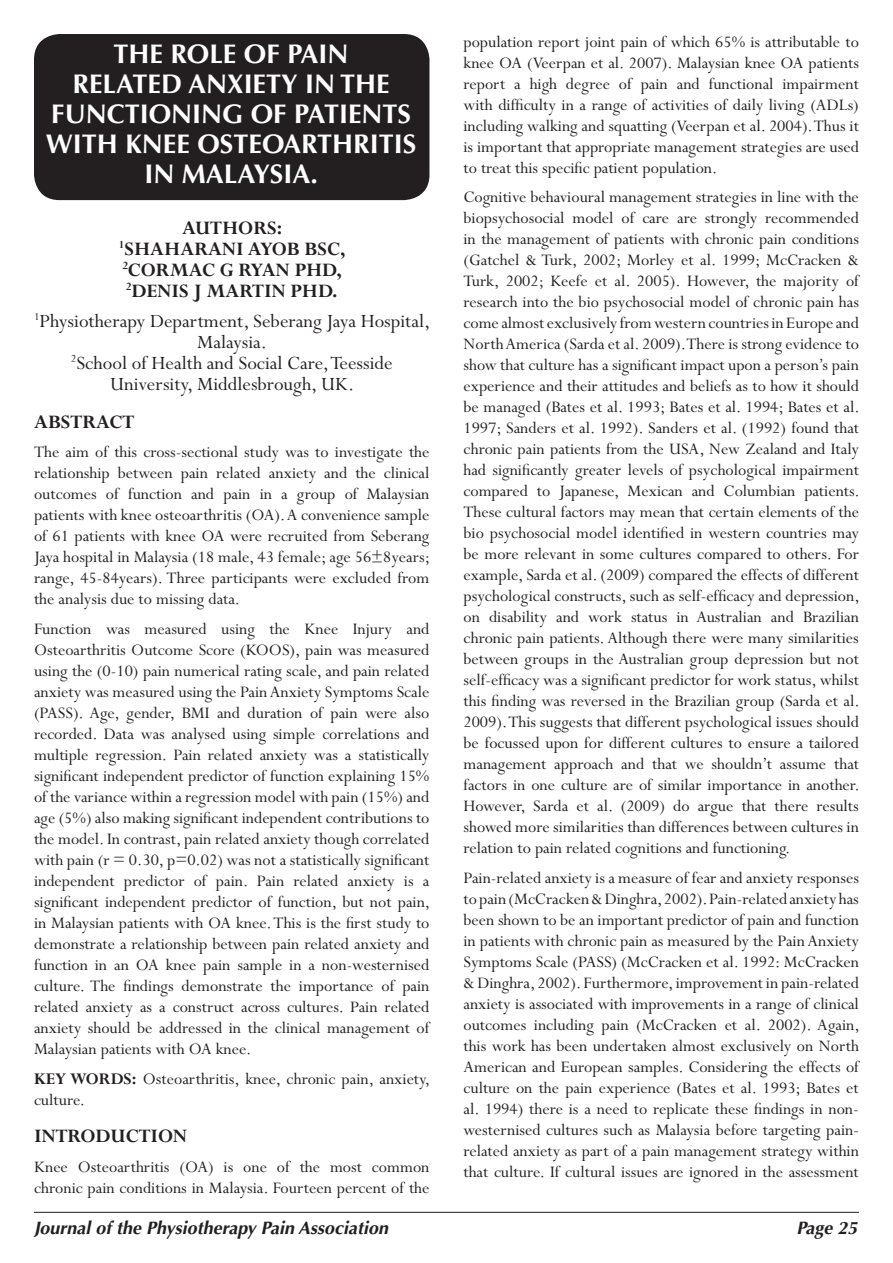
<style>
.page{position:relative;width:893px;height:1263px;background:#fff}
.page>*{position:absolute;margin:0;border:0;box-sizing:border-box;transform-origin:0 0}
.t1{font:700 27px/30px "Optima";color:#fff;text-align:center}
.t2{font:21px/21px "Perpetua";color:#231f20}
.t3{font:700 21px "Perpetua";color:#231f20}
.t4{font:18px/21px "Perpetua";color:#231f20;text-align:justify}
.t5{font:italic 700 18px "Optima";color:#231f20}
.s1{font-weight:700}
</style>
<div class="page">
<hr style="left:34px;top:1212px;width:825px;height:1px;background:#231f20">
<div style="left:34px;top:34px;width:395px;height:166px;background:#231f20;border-radius:26px"></div>
<h1 class="t1" style="left:46px;top:39px;width:372px">TH E ROLE OF PAIN<br>RELATED ANXIETY IN TH E<br>FUNCTIONING OF PATIENTS<br>WITH KNEE OSTEOARTHRITIS<br>IN MALAYSIA.</h1>
<p class="t3" style="left:182px;top:217px;width:28px">AUTHORS</p>
<p class="t3" style="left:277px;top:217px;width:7px">:</p>
<p class="t3" style="left:119px;top:238px;width:30px"><sup>1</sup>SHAHARANI</p>
<p class="t3" style="left:248px;top:238px;width:99px">AYOB BSC,</p>
<p class="t3" style="left:122px;top:259px;width:35px"><sup>2</sup>CORMAC</p>
<p class="t3" style="left:220px;top:259px;width:124px">G RYAN PH D,</p>
<p class="t3" style="left:126px;top:280px;width:32px"><sup>2</sup>DENIS</p>
<p class="t3" style="left:193px;top:280px;width:46px">J MARTIN</p>
<p class="t2" style="left:34px;top:277px;width:398px;line-height:29.5px;text-indent:256px"><span class="s1">PHD.<br></span><sup>1</sup>Physiotherapy Department, Seberang Jaya Hospital,</p>
<p class="t2" style="left:71px;top:332px;width:323px;text-align:center">Malaysia.<br><sup>2</sup>School of Health and Social Care, Teesside<br>University, Middlesbrough, UK.</p>
<p class="t3" style="left:34px;top:411px;width:102px">ABSTRACT</p>
<p class="t4" style="left:34px;top:442px;width:398px">The aim of this cross-sectional study was to investigate the relationship between pain related anxiety and the clinical outcomes of function and pain in a group of Malaysian patients with knee osteoarthritis (OA). A convenience sample of 61 patients with knee OA were recruited from Seberang Jaya hospital in Malaysia (18 male, 43 female; age 56±8years; range, 45-84years). Three participants were excluded from the analysis due to missing data.</p>
<p class="t4" style="left:34px;top:619px;width:398px">Function was measured using the Knee Injury and Osteoarthritis Outcome Score (KOOS), pain was measured using the (0-10) pain numerical rating scale, and pain related anxiety was measured using the Pain Anxiety Symptoms Scale (PASS). Age, gender, BMI and duration of pain were also recorded. Data was analysed using simple correlations and multiple regression. Pain related anxiety was a statistically significant independent predictor of function explaining 15% of the variance within a regression model with pain (15%) and age (5%) also making significant independent contributions to the model. In contrast, pain related anxiety though correlated with pain (r = 0.30, p=0.02) was not a statistically significant independent predictor of pain. Pain related anxiety is a significant independent predictor of function, but not pain, in Malaysian patients with OA knee. This is the first study to demonstrate a relationship between pain related anxiety and function in an OA knee pain sample in a non-westernised culture. The findings demonstrate the importance of pain related anxiety as a construct across cultures. Pain related anxiety should be addressed in the clinical management of Malaysian patients with OA knee.</p>
<p class="t4" style="left:34px;top:1068px;width:398px"><span class="s1">KEY WORDS:</span> Osteoarthritis, knee, chronic pain, anxiety, culture.</p>
<p class="t3" style="left:34px;top:1125px;width:155px">INTRODUCTION</p>
<p class="t4" style="left:34px;top:1157px;width:397px">Knee Osteoarthritis (OA) is one of the most common chronic pain conditions in Malaysia. Fourteen percent of the</p>
<p class="t4" style="left:463px;top:32px;width:397px">population report joint pain of which 65% is attributable to knee OA (Veerpan et al. 2007). Malaysian knee OA patients report a high degree of pain and functional impairment with difficulty in a range of activities of daily living (ADLs) including walking and squatting (Veerpan et al. 2004). Thus it is important that appropriate management strategies are used to treat this specific patient population.</p>
<p class="t4" style="left:463px;top:187px;width:398px">Cognitive behavioural management strategies in line with the biopsychosocial model of care are strongly recommended in the management of patients with chronic pain conditions (Gatchel &amp; Turk, 2002; Morley et al. 1999; McCracken &amp; Turk, 2002; Keefe et al. 2005). However, the majority of research into the bio psychosocial model of chronic pain has come almost exclusively from western countries in Europe and North America (Sarda et al. 2009). There is strong evidence to show that culture has a significant impact upon a person’s pain experience and their attitudes and beliefs as to how it should be managed (Bates et al. 1993; Bates et al. 1994; Bates et al.<br>1997; Sanders et al. 1992). Sanders et al. (1992) found that chronic pain patients from the USA, New Zealand and Italy had significantly greater levels of psychological impairment compared to Japanese, Mexican and Columbian patients.<br>These cultural factors may mean that certain elements of the bio psychosocial model identified in western countries may be more relevant in some cultures compared to others. For example, Sarda et al. (2009) compared the effects of different psychological constructs, such as self-efficacy and depression, on disability and work status in Australian and Brazilian chronic pain patients. Although there were many similarities between groups in the Australian group depression but not self-efficacy was a significant predictor for work status, whilst this finding was reversed in the Brazilian group (Sarda et al.<br>2009). This suggests that different psychological issues should be focussed upon for different cultures to ensure a tailored management approach and that we shouldn’t assume that factors in one culture are of similar importance in another.<br>However, Sarda et al. (2009) do argue that there results showed more similarities than differences between cultures in relation to pain related cognitions and functioning.</p>
<p class="t4" style="left:463px;top:868px;width:398px">Pain-related anxiety is a measure of fear and anxiety responses to pain (McCracken &amp; Dinghra, 2002). Pain-related anxiety has been shown to be an important predictor of pain and function in patients with chronic pain as measured by the Pain Anxiety Symptoms Scale (PASS) (McCracken et al. 1992: McCracken &amp; Dinghra, 2002). Furthermore, improvement in pain-related anxiety is associated with improvements in a range of clinical outcomes including pain (McCracken et al. 2002). Again, this work has been undertaken almost exclusively on North American and European samples. Considering the effects of culture on the pain experience (Bates et al. 1993; Bates et al. 1994) there is a need to replicate these findings in non&shy;westernised cultures such as Malaysia before targeting pain&shy;related anxiety as part of a pain management strategy within that culture. If cultural issues are ignored in the assessment</p>
<p class="t5" style="left:34px;top:1217px;width:356px">Journal of the Physiotherapy Pain Association</p>
<p class="t5" style="left:796px;top:1217px;width:63px">Page 25</p>
</div>
